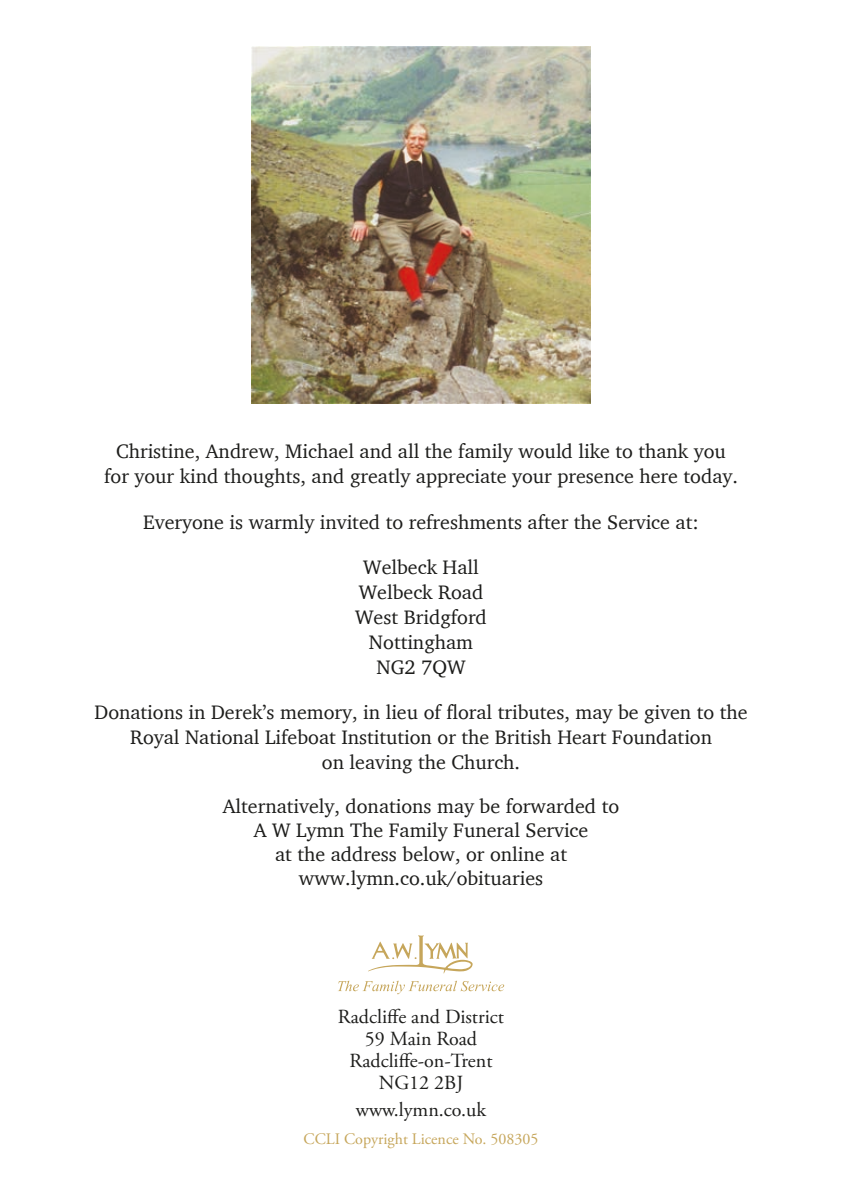
<style>
.page{position:relative;width:842px;height:1191px;background:#fff}
.page>*{position:absolute;margin:0;border:0;box-sizing:border-box;transform-origin:0 0}
.t1{font:20px/25px "Charter";color:#1d1d1b;text-align:center}
.t2{font:20px/22px "Adobe Garamond Pro";color:#1d1d1b;text-align:center}
.t3{font:16px "Adobe Garamond Pro";color:#c6a65b}
</style>
<div class="page">
<svg style="left:338px;top:935px;width:166px;height:59px"></svg>
<img style="left:251px;top:47px;width:340px;height:356px">
<p class="t1" style="left:104px;top:439px;width:635px">Christine, Andrew, Michael and all the family would like to thank you for your kind thoughts, and greatly appreciate your presence here today.</p>
<p class="t1" style="left:143px;top:509px;width:557px">Everyone is warmly invited to refreshments after the Service at:</p>
<p class="t1" style="left:355px;top:554px;width:133px">Welbeck Hall<br>Welbeck Road<br>West Bridgford<br>Nottingham<br>NG2 7QW</p>
<p class="t1" style="left:94px;top:699px;width:655px">Donations in Derek’s memory, in lieu of floral tributes, may be given to the<br>Royal National Lifeboat Institution or the British Heart Foundation<br>on leaving the Church.</p>
<p class="t1" style="left:223px;top:793px;width:398px;line-height:24px">Alternatively, donations may be forwarded to A W Lymn The Family Funeral Service<br>at the address below, or online at www.lymn.co.uk/obituaries</p>
<p class="t2" style="left:338px;top:1006px;width:168px">Radcliffe and District<br>59 Main Road<br>Radcliffe-on-Trent<br>NG12 2BJ</p>
<p class="t2" style="left:356px;top:1099px;width:132px">www.lymn.co.uk</p>
<p class="t3" style="left:304px;top:1129px;width:236px">CCLI Copyright Licence No. 508305</p>
</div>
